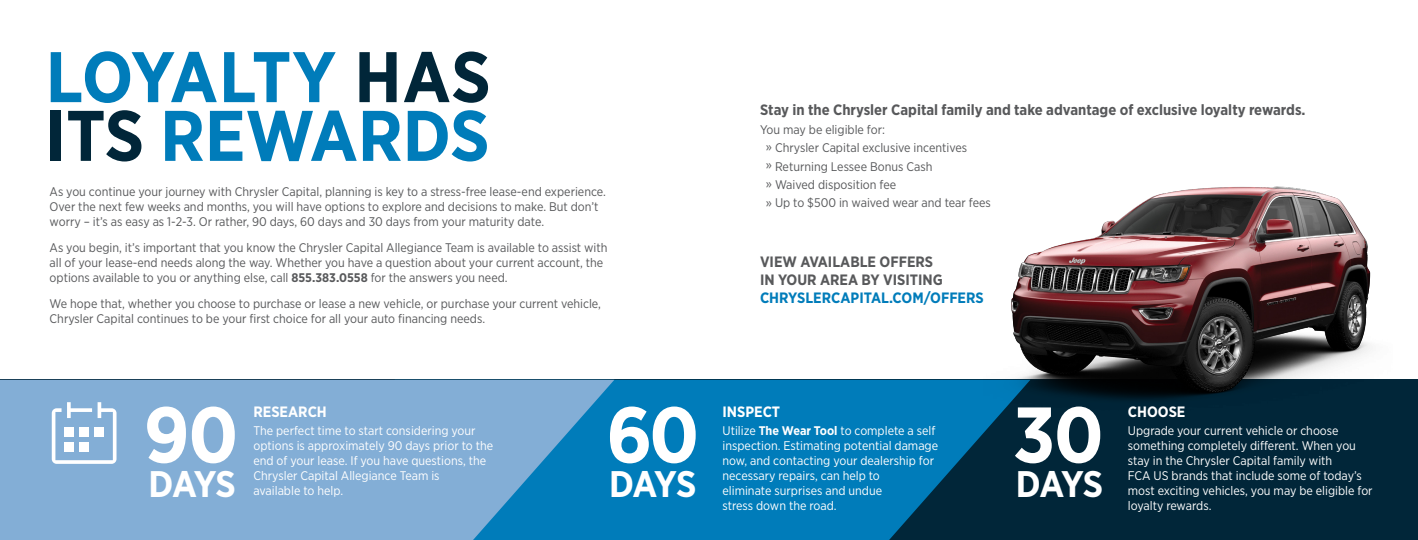
<style>
.page{position:relative;width:1418px;height:540px;background:#fff}
.page>*{position:absolute;margin:0;border:0;box-sizing:border-box;transform-origin:0 0}
.t1{font:700 71.38px/58.8px "Gotham Narrow";color:#007cba}
.t2{font:700 37px "Gotham Narrow";letter-spacing:-.04em;color:#fff}
.t3{font:700 15px/18px "Gotham Narrow";color:#58595b}
.t4{font:700 15px "Gotham Narrow";color:#007cba}
.t5{font:700 15px "Gotham Narrow";color:#fff}
.t6{font:12.5px/15px "Gotham Narrow";color:#58595b}
.t7{font:12.5px/15px "Gotham Narrow";color:#fff}
.s1{color:#012639}
.s2{font-weight:700}
</style>
<div class="page">
<div style="left:0;top:380px;width:1418px;height:160px;background:#012639"></div>
<svg style="left:614px;top:380px;width:378px;height:160px;background:#0073ad"></svg>
<svg style="left:0;top:380px;width:614px;height:160px;background:#73a8d2"></svg>
<img style="left:983px;top:186px;width:409px;height:237px">
<svg style="left:52px;top:402px;width:64px;height:62px;background:#a1c1df"></svg>
<div style="left:64px;top:427px;width:10px;height:9px;background:#fff"></div>
<div style="left:79px;top:427px;width:10px;height:9px;background:#fff"></div>
<div style="left:94px;top:427px;width:10px;height:9px;background:#fff"></div>
<div style="left:64px;top:442px;width:10px;height:10px;background:#fff"></div>
<div style="left:79px;top:442px;width:10px;height:10px;background:#fff"></div>
<h1 class="t1" style="left:45px;top:47px;width:447px">LOYALTY <span class="s1">HAS<br>ITS</span> REWARDS</h1>
<p class="t6" style="left:50px;top:184px;width:558px">As you continue your journey with Chrysler Capital, planning is key to a stress-free lease-end experience.<br>Over the next few weeks and months, you will have options to explore and decisions to make. But don’t worry – it’s as easy as 1-2-3. Or rather, 90 days, 60 days and 30 days from your maturity date.</p>
<p class="t6" style="left:50px;top:240px;width:559px">As you begin, it’s important that you know the Chrysler Capital Allegiance Team is available to assist with all of your lease-end needs along the way. Whether you have a question about your current account, the options available to you or anything else, call <span class="s2">855.383.0558</span> for the answers you need.</p>
<p class="t6" style="left:50px;top:296px;width:553px">We hope that, whether you choose to purchase or lease a new vehicle, or purchase your current vehicle,<br>Chrysler Capital continues to be your first choice for all your auto financing needs.</p>
<p class="t3" style="left:760px;top:101px;width:547px">Stay in the Chrysler Capital family and take advantage of exclusive loyalty rewards.</p>
<p class="t6" style="left:766px;top:120px;width:203px;line-height:18.6px;text-indent:-6px">You may be eligible for:<br>» Chrysler Capital exclusive incentives » Returning Lessee Bonus Cash<br>» Waived disposition fee</p>
<p class="t6" style="left:766px;top:195px;width:226px">» Up to $500 in waived wear and tear fees</p>
<p class="t3" style="left:760px;top:252px;width:184px">VIEW AVAILABLE OFFERS<br>IN YOUR AREA BY VISITING</p>
<p class="t4" style="left:760px;top:288px;width:225px">CHRYSLERCAPITAL.COM/OFFERS</p>
<p class="t5" style="left:253px;top:402px;width:75px">RESEARCH</p>
<p class="t7" style="left:253px;top:423px;width:241px">The perfect time to start considering your options is approximately 90 days prior to the end of your lease. If you have questions, the Chrysler Capital Allegiance Team is<br>available to help.</p>
<p class="t5" style="left:722px;top:402px;width:59px">INSPECT</p>
<p class="t7" style="left:722px;top:423px;width:217px">Utilize <span class="s2">The Wear Tool</span> to complete a self inspection. Estimating potential damage now, and contacting your dealership for necessary repairs, can help to<br>eliminate surprises and undue<br>stress down the road.</p>
<h2 class="t2" style="left:144px;top:460px;width:96px"><sup>90</sup>DAYS</h2>
<h2 class="t2" style="left:606px;top:460px;width:94px"><sup>60</sup>DAYS</h2>
<h2 class="t2" style="left:1013px;top:460px;width:92px"><sup>30</sup>DAYS</h2>
<p class="t5" style="left:1127px;top:402px;width:59px">CHOOSE</p>
<p class="t7" style="left:1127px;top:423px;width:246px">Upgrade your current vehicle or choose something completely different. When you stay in the Chrysler Capital family with<br>FCA US brands that include some of today’s most exciting vehicles, you may be eligible for loyalty rewards.</p>
</div>
